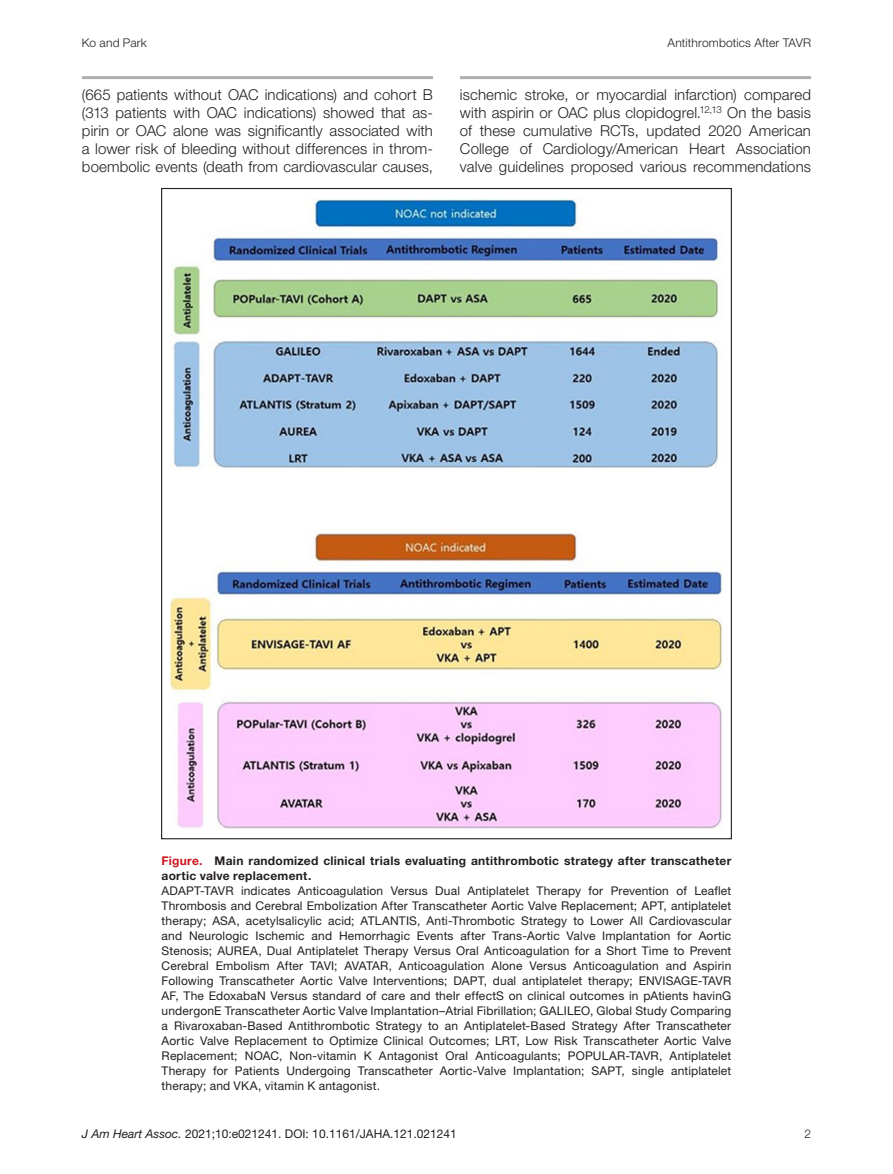
<style>
.page{position:relative;width:893px;height:1174px;background:#fff}
.page>*{position:absolute;margin:0;border:0;box-sizing:border-box;transform-origin:0 0}
.t1{font:300 15px/18px "Helvetica Neue LT Std";letter-spacing:.005em;color:#231f20;text-align:justify}
.t2{font:12px/15px "Helvetica Neue LT Std";letter-spacing:.01em;color:#231f20;text-align:justify}
.t3{font:700 12px/15px "Helvetica Neue LT Std";letter-spacing:.025em;color:#231f20}
.t4{font:300 12px "Helvetica Neue LT Std";letter-spacing:.015em;color:#231f20}
.s1{color:#cd151d}
.s2{font-style:italic}
</style>
<div class="page">
<img style="left:170px;top:198px;width:553px;height:631px">
<hr style="left:82px;top:76px;width:351px;height:3px;background:#aeafb3">
<hr style="left:460px;top:76px;width:351px;height:3px;background:#aeafb3">
<p class="t4" style="left:82px;top:35px;width:66px">Ko and Park</p>
<p class="t4" style="left:668px;top:35px;width:145px">Antithrombotics After TAVR</p>
<p class="t1" style="left:82px;top:85px;width:353px">(665 patients without OAC indications) and cohort B (313 patients with OAC indications) showed that as&shy;pirin or OAC alone was significantly associated with a lower risk of bleeding without differences in throm&shy;boembolic events (death from cardiovascular causes,</p>
<p class="t1" style="left:460px;top:85px;width:352px">ischemic stroke, or myocardial infarction) compared with aspirin or OAC plus clopidogrel.<sup>12,13</sup> On the basis of these cumulative RCTs, updated 2020 American College of Cardiology/American Heart Association valve guidelines proposed various recommendations</p>
<p class="t3" style="left:162px;top:853px;width:571px"><span class="s1">Figure.</span> Main randomized clinical trials evaluating antithrombotic strategy after transcatheter aortic valve replacement.</p>
<p class="t2" style="left:162px;top:883px;width:571px">ADAPT-TAVR indicates Anticoagulation Versus Dual Antiplatelet Therapy for Prevention of Leaflet Thrombosis and Cerebral Embolization After Transcatheter Aortic Valve Replacement; APT, antiplatelet therapy; ASA, acetylsalicylic acid; ATLANTIS, Anti-Thrombotic Strategy to Lower All Cardiovascular and Neurologic Ischemic and Hemorrhagic Events after Trans-Aortic Valve Implantation for Aortic Stenosis; AUREA, Dual Antiplatelet Therapy Versus Oral Anticoagulation for a Short Time to Prevent Cerebral Embolism After TAVI; AVATAR, Anticoagulation Alone Versus Anticoagulation and Aspirin Following Transcatheter Aortic Valve Interventions; DAPT, dual antiplatelet therapy; ENVISAGE-TAVR AF, The EdoxabaN Versus standard of care and theIr effectS on clinical outcomes in pAtients havinG undergonE Transcatheter Aortic Valve Implantation–Atrial Fibrillation; GALILEO, Global Study Comparing a Rivaroxaban-Based Antithrombotic Strategy to an Antiplatelet-Based Strategy After Transcatheter Aortic Valve Replacement to Optimize Clinical Outcomes; LRT, Low Risk Transcatheter Aortic Valve Replacement; NOAC, Non-vitamin K Antagonist Oral Anticoagulants; POPULAR-TAVR, Antiplatelet Therapy for Patients Undergoing Transcatheter Aortic-Valve Implantation; SAPT, single antiplatelet therapy; and VKA, vitamin K antagonist.</p>
<p class="t2" style="left:82px;top:1126px;width:376px"><span class="s2">J Am Heart Assoc.</span> 2021;10:e021241. DOI: 10.1161/JAHA.121.021241</p>
<p class="t4" style="left:804px;top:1126px;width:8px">2</p>
</div>
